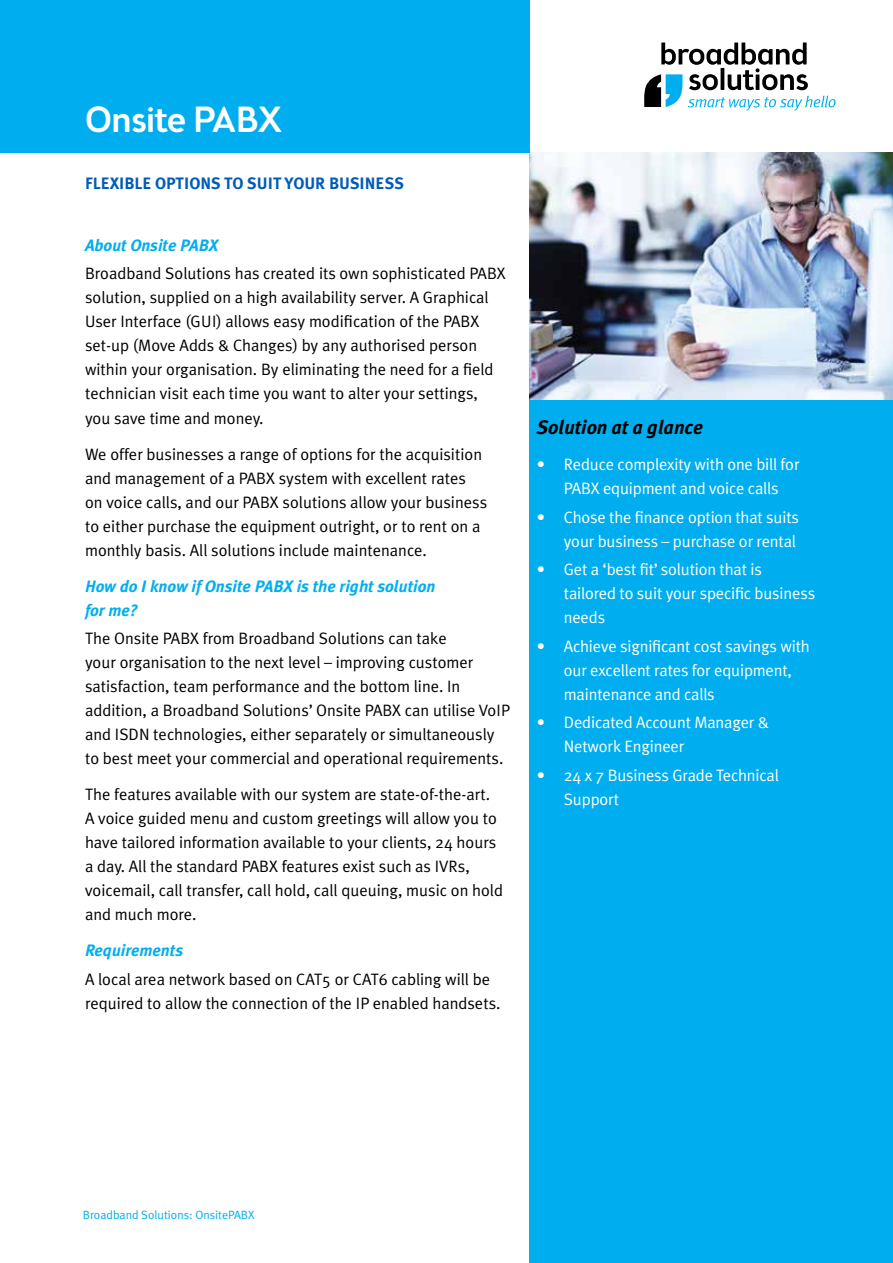
<style>
.page{position:relative;width:893px;height:1263px;background:#fff}
.page>*{position:absolute;margin:0;border:0;box-sizing:border-box;transform-origin:0 0}
.t1{font:500 36px "Brooklyn Samuels Five";color:#fff}
.t2{font:italic 700 19.5px "Meta Plus";color:#000}
.t3{font:16.5px/24px "Meta Plus Normal";color:#000}
.t4{font:16.5px/24px "Meta Plus Normal";letter-spacing:-.01em;color:#fff}
.t5{font:italic 700 16.5px/24px "Meta Plus";color:#00aeef}
.t6{font:16.5px "Meta Plus Bold Caps";color:#005cb9}
.t7{font:12px "Meta Plus Normal";color:#00aeef}
</style>
<div class="page">
<svg style="left:644px;top:43px;width:192px;height:67px"></svg>
<div style="left:529px;top:400px;width:364px;height:863px;background:#00aeef"></div>
<img style="left:529px;top:152px;width:364px;height:248px">
<div style="left:0;top:0;width:529px;height:152px;background:#00aeef"></div>
<h1 class="t1" style="left:85px;top:98px;width:199px">Onsite PABX</h1>
<p class="t6" style="left:85px;top:174px;width:321px">FLEXIBLE OPTIONS TO SUIT YOUR BUSINESS</p>
<p class="t5" style="left:85px;top:233px;width:135px">About Onsite PABX</p>
<p class="t3" style="left:85px;top:261px;width:422px">Broadband Solutions has created its own sophisticated PABX solution, supplied on a high availability server. A Graphical User Interface (GUI) allows easy modification of the PABX set-up (Move Adds &amp; Changes) by any authorised person within your organisation. By eliminating the need for a field technician visit each time you want to alter your settings, you save time and money.</p>
<p class="t3" style="left:85px;top:442px;width:404px">We offer businesses a range of options for the acquisition and management of a PABX system with excellent rates on voice calls, and our PABX solutions allow your business to either purchase the equipment outright, or to rent on a monthly basis. All solutions include maintenance.</p>
<p class="t5" style="left:85px;top:574px;width:352px">How do I know if Onsite PABX is the right solution for me?</p>
<p class="t3" style="left:85px;top:626px;width:427px">The Onsite PABX from Broadband Solutions can take<br>your organisation to the next level – improving customer satisfaction, team performance and the bottom line. In addition, a Broadband Solutions’ Onsite PABX can utilise VoIP and ISDN technologies, either separately or simultaneously to best meet your commercial and operational requirements.</p>
<p class="t3" style="left:85px;top:782px;width:419px">The features available with our system are state-of-the-art.<br>A voice guided menu and custom greetings will allow you to have tailored information available to your clients, 24 hours a day. All the standard PABX features exist such as IVRs, voicemail, call transfer, call hold, call queuing, music on hold and much more.</p>
<p class="t5" style="left:85px;top:938px;width:100px">Requirements</p>
<p class="t3" style="left:85px;top:967px;width:417px">A local area network based on CAT5 or CAT6 cabling will be required to allow the connection of the IP enabled handsets.</p>
<p class="t2" style="left:537px;top:416px;width:168px">Solution at a glance</p>
<p class="t4" style="left:537px;top:452px;width:264px;text-align:center">• Reduce complexity with one bill for<br>PABX equipment and voice calls</p>
<p class="t4" style="left:537px;top:505px;width:264px;text-align:right">• Chose the finance option that suits your business – purchase or rental</p>
<p class="t4" style="left:564px;top:557px;width:253px;text-indent:-27px">• Get a ‘best fit’ solution that is tailored to suit your specific business needs</p>
<p class="t4" style="left:564px;top:634px;width:247px;text-indent:-27px">• Achieve significant cost savings with our excellent rates for equipment, maintenance and calls</p>
<p class="t4" style="left:564px;top:710px;width:207px;text-indent:-27px">• Dedicated Account Manager &amp;<br>Network Engineer</p>
<p class="t4" style="left:564px;top:763px;width:216px;text-indent:-27px">• 24 x 7 Business Grade Technical<br>Support</p>
<p class="t7" style="left:83px;top:1208px;width:173px">Broadband Solutions: OnsitePABX</p>
</div>
